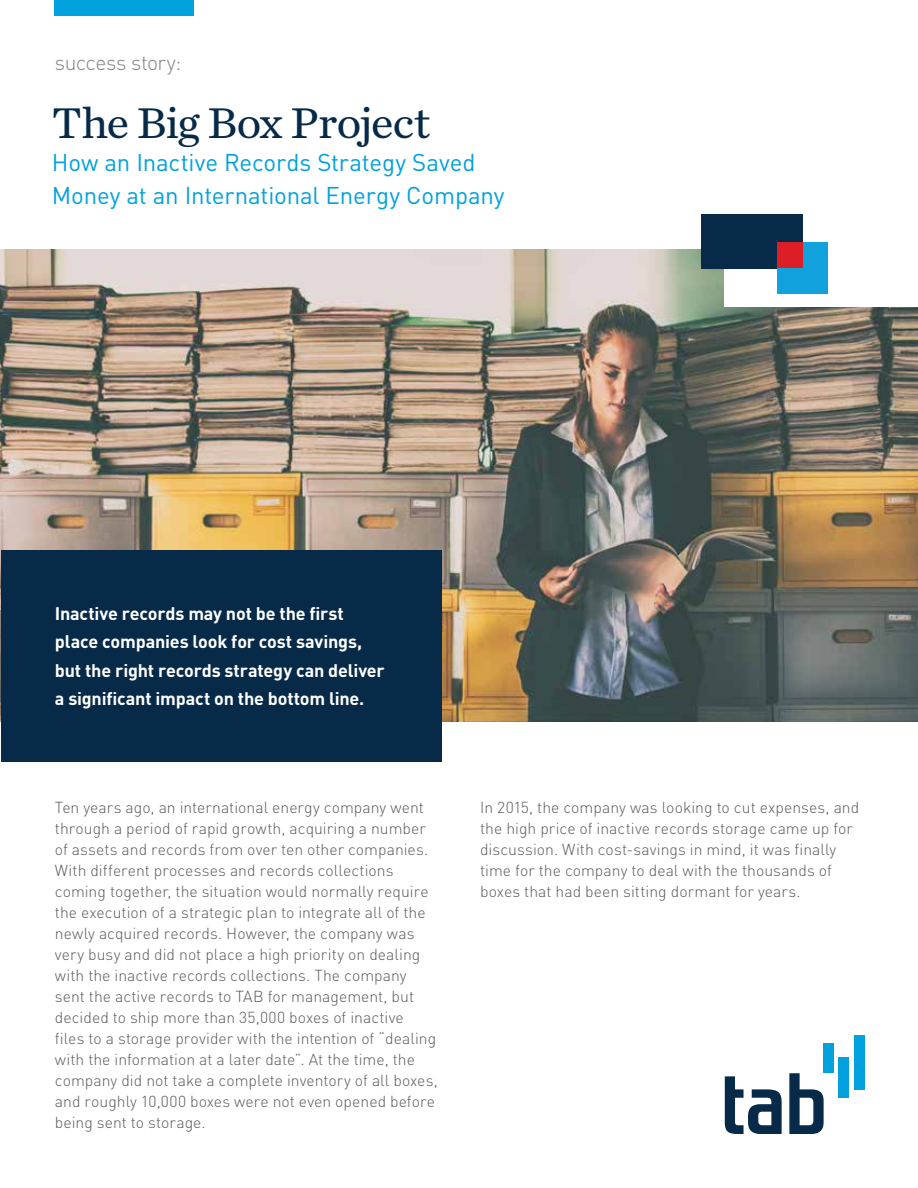
<style>
.page{position:relative;width:918px;height:1188px;background:#fff}
.page>*{position:absolute;margin:0;border:0;box-sizing:border-box;transform-origin:0 0}
.t1{font:45px "Chronicle Text G2";letter-spacing:-.025em;color:#062a48}
.t2{font:24px/33px "DIN Pro";letter-spacing:-.005em;color:#00a1dc}
.t3{font:300 21px "DIN Pro";letter-spacing:-.025em;color:#808285}
.t4{font:700 18px/28.5px "DIN Pro";letter-spacing:-.01em;color:#fff}
.t5{font:300 15.75px/21px "DIN Pro";letter-spacing:.005em;color:#58595b}
</style>
<div class="page">
<img style="left:0;top:250px;width:918px;height:471px">
<div style="left:54px;top:0;width:140px;height:16px;background:#00a1dc"></div>
<svg style="left:725px;top:1076px;width:57px;height:58px"></svg>
<svg style="left:789px;top:1073px;width:35px;height:61px"></svg>
<div style="left:824px;top:1043px;width:10px;height:30px;background:#00a1dc"></div>
<div style="left:839px;top:1057px;width:10px;height:41px;background:#00a1dc"></div>
<div style="left:854px;top:1035px;width:10px;height:54px;background:#00a1dc"></div>
<div style="left:1px;top:550px;width:441px;height:211px;background:#062a48"></div>
<div style="left:725px;top:223px;width:193px;height:84px;background:#fff"></div>
<div style="left:701px;top:214px;width:102px;height:54px;background:#062a48"></div>
<div style="left:778px;top:243px;width:50px;height:51px;background:#11a1dc"></div>
<div style="left:778px;top:243px;width:25px;height:25px;background:#dc1f26"></div>
<h3 class="t3" style="left:55px;top:46px;width:128px">success story:</h3>
<h1 class="t1" style="left:52px;top:89px;width:380px">The Big Box Project</h1>
<h2 class="t2" style="left:52px;top:144px;width:454px">How an Inactive Records Strategy Saved<br>Money at an International Energy Company</h2>
<p class="t4" style="left:55px;top:597px;width:331px">Inactive records may not be the first place companies look for cost savings, but the right records strategy can deliver a significant impact on the bottom line.</p>
<p class="t5" style="left:55px;top:795px;width:384px">Ten years ago, an international energy company went through a period of rapid growth, acquiring a number of assets and records from over ten other companies.<br>With different processes and records collections coming together, the situation would normally require the execution of a strategic plan to integrate all of the newly acquired records. However, the company was very busy and did not place a high priority on dealing with the inactive records collections. The company sent the active records to TAB for management, but decided to ship more than 35,000 boxes of inactive<br>files to a storage provider with the intention of “dealing with the information at a later date”. At the time, the company did not take a complete inventory of all boxes, and roughly 10,000 boxes were not even opened before being sent to storage.</p>
<p class="t5" style="left:480px;top:795px;width:381px">In 2015, the company was looking to cut expenses, and the high price of inactive records storage came up for discussion. With cost-savings in mind, it was finally time for the company to deal with the thousands of boxes that had been sitting dormant for years.</p>
</div>
